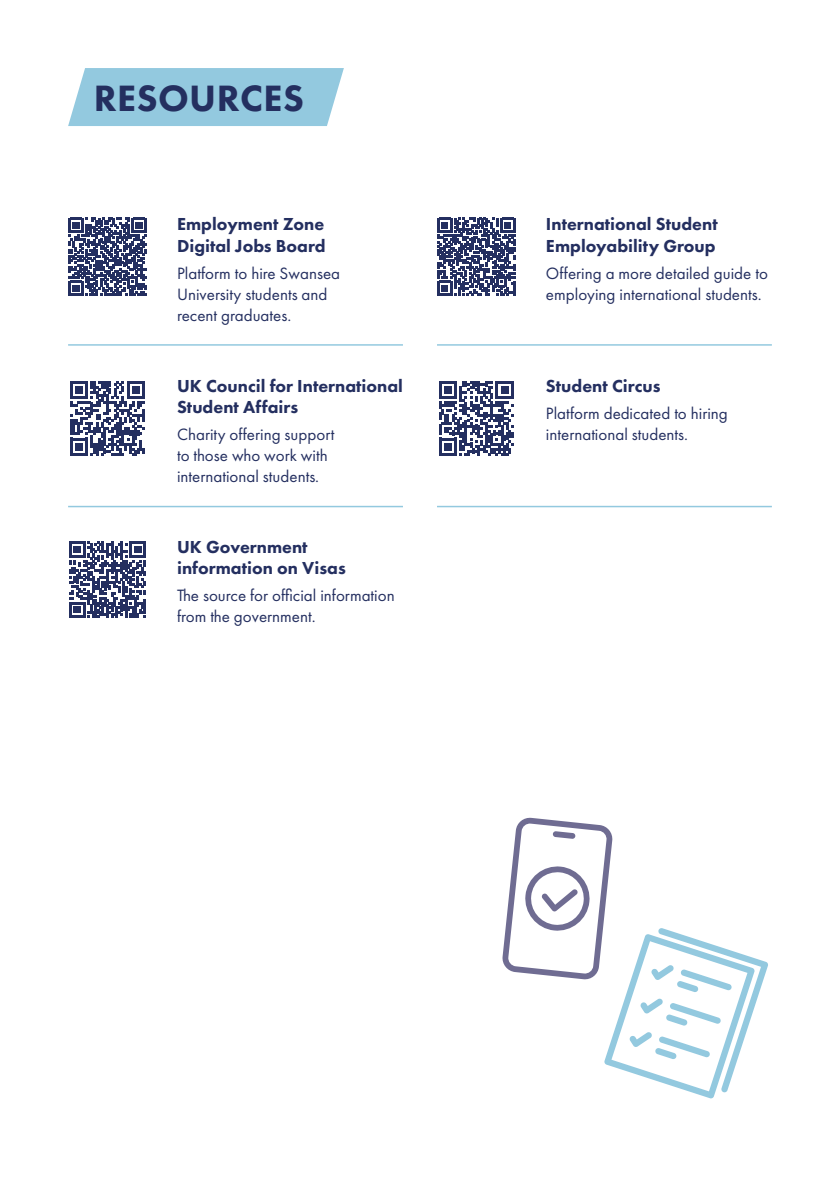
<style>
.page{position:relative;width:840px;height:1191px;background:#fff}
.page>*{position:absolute;margin:0;border:0;box-sizing:border-box;transform-origin:0 0}
.t1{font:800 38px "Futura PT";letter-spacing:.01em;color:#242f60}
.t2{font:800 18px/21.6px "Futura PT";color:#242f60}
.t3{font:17px/21px "Futura PT";color:#242f60}
</style>
<div class="page">
<hr style="left:437px;top:506px;width:334px;height:1px;background:#93c9df">
<hr style="left:437px;top:344px;width:334px;height:2px;background:#93c9df">
<hr style="left:68px;top:344px;width:335px;height:2px;background:#93c9df">
<hr style="left:68px;top:506px;width:335px;height:1px;background:#93c9df">
<svg style="left:439px;top:381px;width:74px;height:75px"></svg>
<svg style="left:437px;top:218px;width:78px;height:77px"></svg>
<svg style="left:69px;top:541px;width:77px;height:77px"></svg>
<svg style="left:70px;top:381px;width:75px;height:75px"></svg>
<svg style="left:69px;top:218px;width:77px;height:77px"></svg>
<div style="left:68px;top:68px;width:276px;height:58px;background:#93c9df"></div>
<svg style="left:502px;top:817px;width:266px;height:281px"></svg>
<p class="t1" style="left:94px;top:74px;width:211px">RESOURCES</p>
<p class="t2" style="left:177px;top:213px;width:150px">Employment Zone<br>Digital Jobs Board</p>
<p class="t3" style="left:177px;top:262px;width:164px">Platform to hire Swansea<br>University students and recent graduates.</p>
<p class="t2" style="left:177px;top:375px;width:227px;line-height:21px">UK Council for International<br>Student Affairs</p>
<p class="t3" style="left:177px;top:423px;width:159px">Charity offering support to those who work with international students.</p>
<p class="t2" style="left:177px;top:536px;width:170px;line-height:21px">UK Government information on Visas</p>
<p class="t3" style="left:177px;top:585px;width:219px">The source for offcial information from the government.</p>
<p class="t2" style="left:545px;top:213px;width:173px">International Student<br>Employability Group</p>
<p class="t3" style="left:545px;top:262px;width:223px">Offering a more detailed guide to employing international students.</p>
<p class="t2" style="left:545px;top:375px;width:116px">Student Circus</p>
<p class="t3" style="left:545px;top:402px;width:183px">Platform dedicated to hiring international students.</p>
</div>
